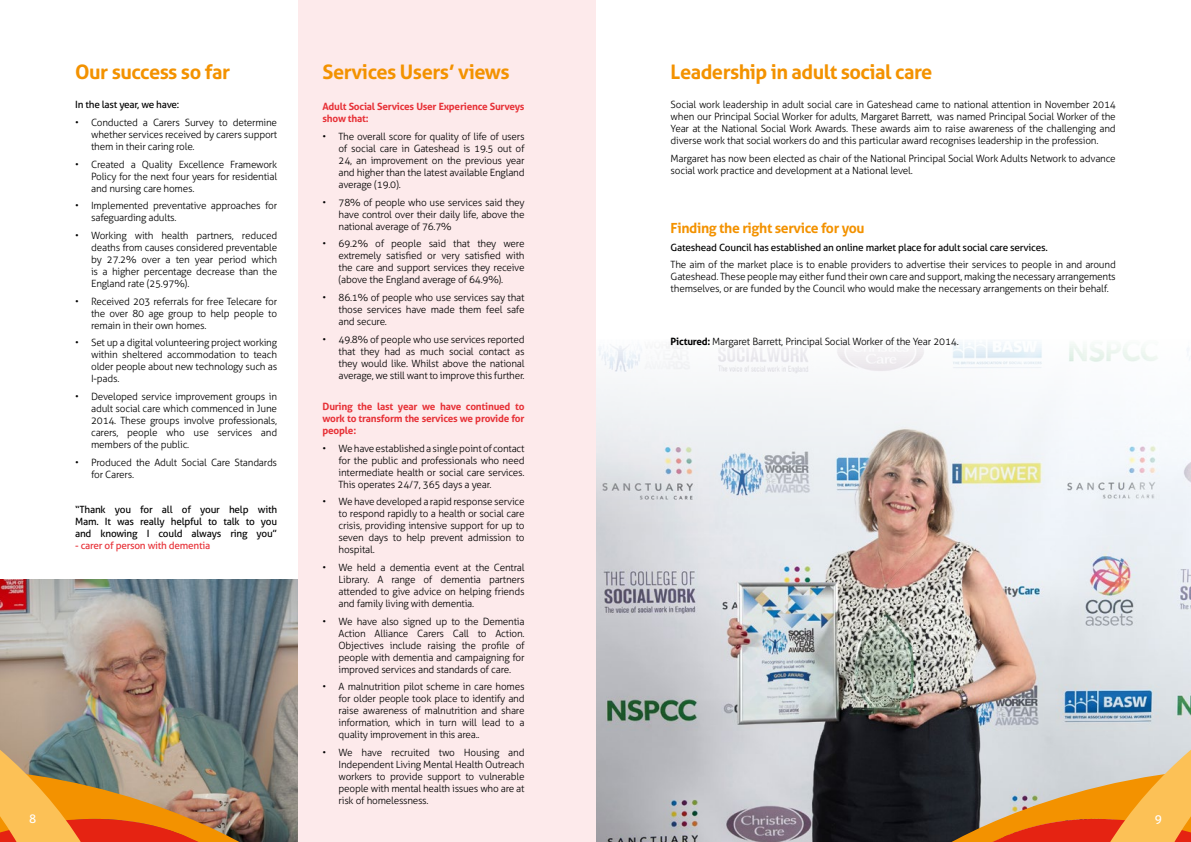
<style>
.page{position:relative;width:1191px;height:842px;background:#fff}
.page>*{position:absolute;margin:0;border:0;box-sizing:border-box;transform-origin:0 0}
.t1{font:700 20px "Aller";letter-spacing:-.025em;color:#f39200}
.t2{font:700 14px "Aller";letter-spacing:-.025em;color:#f39200}
.t3{font:12px "Aller";color:#fff}
.t4{font:300 10px/12px "Aller";letter-spacing:-.02em;color:#000;text-align:justify}
.t5{font:10px/12px "Aller";letter-spacing:-.02em;color:#000;text-align:justify}
.t6{font:700 10px/12px "Aller";letter-spacing:-.02em;color:#e73137}
.t7{font:10px "Aller";letter-spacing:-.02em;color:#e73137}
.s1{font-weight:700}
</style>
<div class="page">
<img style="left:0;top:580px;width:298px;height:262px">
<img style="left:595px;top:339px;width:596px;height:503px">
<div style="left:298px;top:0;width:297px;height:842px;background:#fdeaeb"></div>
<svg style="left:922px;top:690px;width:269px;height:152px;background:#b09983"></svg>
<img style="left:0;top:690px;width:268px;height:152px">
<h1 class="t1" style="left:75px;top:59px;width:156px">Our success so far</h1>
<p class="t5" style="left:75px;top:99px;width:106px">In the last year, we have:</p>
<p class="t4" style="left:91px;top:116px;width:187px;text-indent:-16px">• Conducted a Carers Survey to determine whether services received by carers support them in their caring role.</p>
<p class="t4" style="left:91px;top:158px;width:187px;text-indent:-16px">• Created a Quality Excellence Framework Policy for the next four years for residential and nursing care homes.</p>
<p class="t4" style="left:91px;top:200px;width:187px;text-indent:-16px">• Implemented preventative approaches for safeguarding adults.</p>
<p class="t4" style="left:91px;top:229px;width:187px;text-indent:-16px">• Working with health partners, reduced deaths from causes considered preventable by 27.2% over a ten year period which is a higher percentage decrease than the England rate (25.97%).</p>
<p class="t4" style="left:91px;top:295px;width:187px;text-indent:-16px">• Received 203 referrals for free Telecare for the over 80 age group to help people to remain in their own homes.</p>
<p class="t4" style="left:91px;top:337px;width:187px;text-indent:-16px">• Set up a digital volunteering project working within sheltered accommodation to teach older people about new technology such as I-pads.</p>
<p class="t4" style="left:91px;top:390px;width:187px;text-indent:-16px">• Developed service improvement groups in adult social care which commenced in June 2014. These groups involve professionals, carers, people who use services and members of the public.</p>
<p class="t4" style="left:91px;top:456px;width:187px;text-indent:-16px">• Produced the Adult Social Care Standards for Carers.</p>
<p class="t5" style="left:75px;top:503px;width:203px">“Thank you for all of your help with Mam. It was really helpful to talk to you and knowing I could always ring you”</p>
<p class="t7" style="left:75px;top:539px;width:137px">- carer of person with dementia</p>
<h1 class="t1" style="left:322px;top:59px;width:189px">Services Users’ views</h1>
<p class="t6" style="left:322px;top:101px;width:203px">Adult Social Services User Experience Surveys show that:</p>
<p class="t4" style="left:338px;top:130px;width:187px;text-indent:-16px">• The overall score for quality of life of users of social care in Gateshead is 19.5 out of 24, an improvement on the previous year and higher than the latest available England average (19.0).</p>
<p class="t4" style="left:338px;top:196px;width:187px;text-indent:-16px">• 78% of people who use services said they have control over their daily life, above the national average of 76.7%</p>
<p class="t4" style="left:338px;top:238px;width:187px;text-indent:-16px">• 69.2% of people said that they were extremely satisfied or very satisfied with the care and support services they receive (above the England average of 64.9%).</p>
<p class="t4" style="left:338px;top:291px;width:187px;text-indent:-16px">• 86.1% of people who use services say that those services have made them feel safe and secure.</p>
<p class="t4" style="left:338px;top:333px;width:188px;text-indent:-16px">• 49.8% of people who use services reported that they had as much social contact as they would like. Whilst above the national average, we still want to improve this further.</p>
<p class="t6" style="left:322px;top:400px;width:203px;text-align:justify">During the last year we have continued to work to transform the services we provide for people:</p>
<p class="t4" style="left:338px;top:442px;width:187px;text-indent:-16px">• We have established a single point of contact for the public and professionals who need intermediate health or social care services.<br>This operates 24/7, 365 days a year.</p>
<p class="t4" style="left:338px;top:496px;width:187px;text-indent:-16px">• We have developed a rapid response service to respond rapidly to a health or social care crisis, providing intensive support for up to seven days to help prevent admission to hospital.</p>
<p class="t4" style="left:338px;top:561px;width:187px;text-indent:-16px">• We held a dementia event at the Central Library. A range of dementia partners attended to give advice on helping friends and family living with dementia.</p>
<p class="t4" style="left:338px;top:615px;width:187px;text-indent:-16px">• We have also signed up to the Dementia Action Alliance Carers Call to Action.<br>Objectives include raising the profile of people with dementia and campaigning for improved services and standards of care.</p>
<p class="t4" style="left:338px;top:681px;width:187px;text-indent:-16px">• A malnutrition pilot scheme in care homes for older people took place to identify and raise awareness of malnutrition and share information, which in turn will lead to a quality improvement in this area..</p>
<p class="t4" style="left:338px;top:746px;width:187px;text-indent:-16px">• We have recruited two Housing and Independent Living Mental Health Outreach workers to provide support to vulnerable people with mental health issues who are at risk of homelessness.</p>
<h1 class="t1" style="left:670px;top:59px;width:263px">Leadership in adult social care</h1>
<p class="t4" style="left:670px;top:99px;width:447px">Social work leadership in adult social care in Gateshead came to national attention in November 2014 when our Principal Social Worker for adults, Margaret Barrett, was named Principal Social Worker of the Year at the National Social Work Awards. These awards aim to raise awareness of the challenging and diverse work that social workers do and this particular award recognises leadership in the profession.</p>
<p class="t4" style="left:670px;top:152px;width:447px">Margaret has now been elected as chair of the National Principal Social Work Adults Network to advance social work practice and development at a National level.</p>
<h2 class="t2" style="left:670px;top:219px;width:195px">Finding the right service for you</h2>
<p class="t5" style="left:670px;top:241px;width:379px">Gateshead Council has established an online market place for adult social care services.</p>
<p class="t4" style="left:670px;top:259px;width:447px">The aim of the market place is to enable providers to advertise their services to people in and around Gateshead. These people may either fund their own care and support, making the necessary arrangements themselves, or are funded by the Council who would make the necessary arrangements on their behalf.</p>
<p class="t4" style="left:670px;top:336px;width:289px"><span class="s1">Pictured:</span> Margaret Barrett, Principal Social Worker of the Year 2014.</p>
<p class="t3" style="left:29px;top:812px;width:9px">8</p>
<p class="t3" style="left:1154px;top:812px;width:9px">9</p>
</div>
